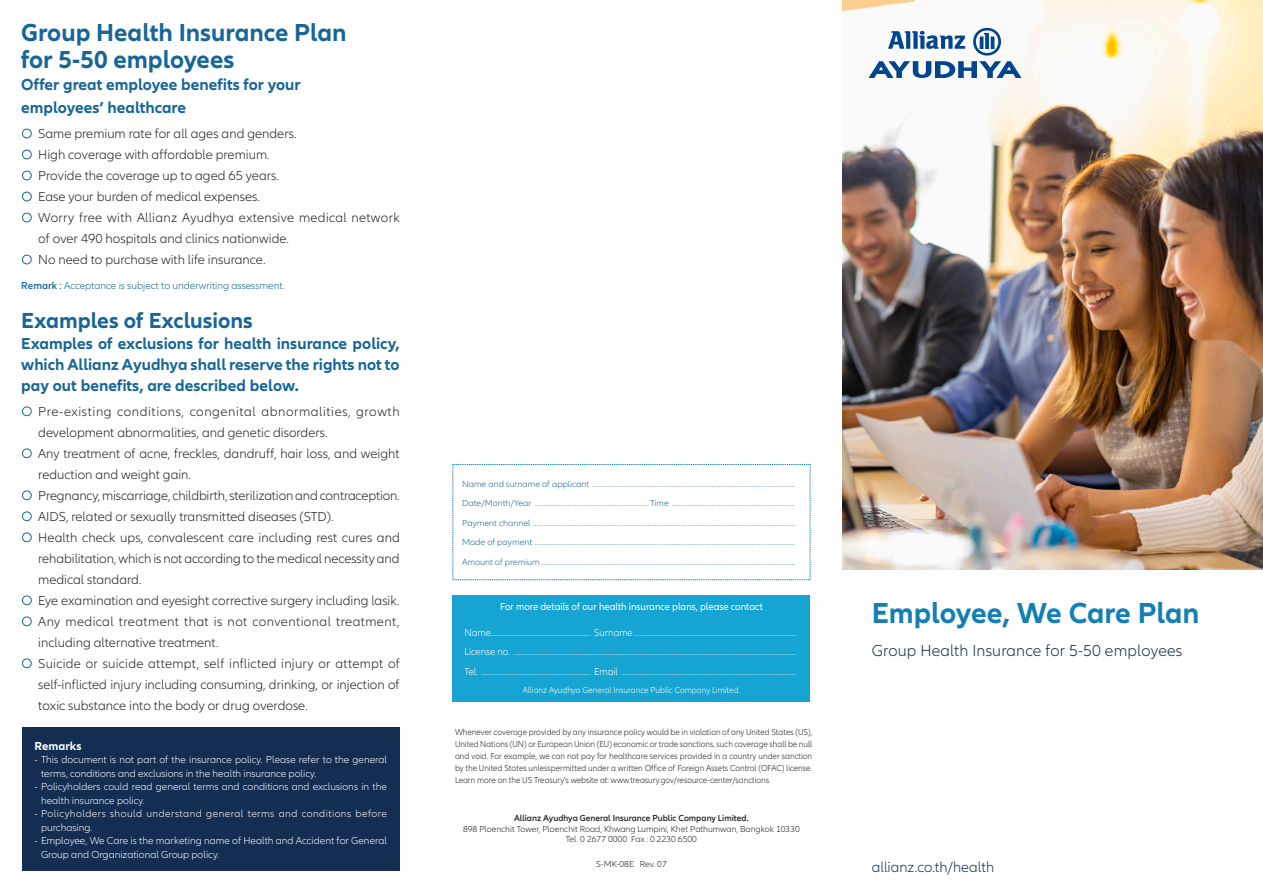
<style>
.page{position:relative;width:1263px;height:893px;background:#fff}
.page>*{position:absolute;margin:0;border:0;box-sizing:border-box;transform-origin:0 0}
.t1{font:700 30px "Allianz Neo";color:#147fb5}
.t2{font:700 25.5px/27px "Allianz Neo";color:#176695}
.t3{font:700 22.5px "Allianz Neo";color:#176695}
.t4{font:700 16.5px/21px "Allianz Neo";color:#176695}
.t5{font:300 16.5px "Allianz Neo";letter-spacing:.01em;color:#132d53}
.t6{font:300 15px "Allianz Neo";color:#132d53}
.t7{font:300 13.5px/21px "Allianz Neo";color:#231f20}
.t8{font:700 12px "Allianz Neo";color:#fff}
.t9{font:300 10.5px/19.5px "Allianz Neo";color:#fff;text-align:justify;scale:.95 1}
.t10{font:300 10.5px/13.5px "Allianz Neo";color:#fff}
.t11{font:300 10.5px/13.5px "Allianz Neo";letter-spacing:.04em;color:#fff}
.t12{font:10.5px "Allianz Neo";color:#fff;scale:.95 1}
.t13{font:300 10.5px "Allianz Neo";color:#176695}
.t14{font:300 9px/19.5px "Allianz Neo";color:#176695;text-align:justify}
.t15{font:300 9px/12px "Allianz Neo";color:#231f20;text-align:justify;scale:.94 1}
.t16{font:300 9px/10.8px "Allianz Neo";color:#231f20;text-align:center}
.t17{font:300 9px "Allianz Neo";color:#fff;scale:.95 1}
.t18{font:600 9px "Allianz Neo";color:#231f20}
.s1{font-weight:600}
.s2{font-weight:400}
</style>
<div class="page">
<div style="left:22px;top:129px;width:10px;height:9px;border:1px solid #176695;border-radius:50%"></div>
<div style="left:22px;top:150px;width:10px;height:9px;border:1px solid #176695;border-radius:50%"></div>
<div style="left:22px;top:171px;width:10px;height:9px;border:1px solid #176695;border-radius:50%"></div>
<div style="left:22px;top:192px;width:10px;height:9px;border:1px solid #176695;border-radius:50%"></div>
<div style="left:22px;top:213px;width:10px;height:9px;border:1px solid #176695;border-radius:50%"></div>
<div style="left:22px;top:255px;width:10px;height:9px;border:1px solid #176695;border-radius:50%"></div>
<div style="left:22px;top:406px;width:10px;height:10px;border:1px solid #176695;border-radius:50%"></div>
<div style="left:22px;top:448px;width:10px;height:10px;border:1px solid #176695;border-radius:50%"></div>
<div style="left:22px;top:490px;width:10px;height:10px;border:1px solid #176695;border-radius:50%"></div>
<div style="left:22px;top:511px;width:10px;height:10px;border:1px solid #176695;border-radius:50%"></div>
<div style="left:22px;top:532px;width:10px;height:10px;border:1px solid #176695;border-radius:50%"></div>
<div style="left:22px;top:595px;width:10px;height:10px;border:1px solid #176695;border-radius:50%"></div>
<div style="left:22px;top:616px;width:10px;height:10px;border:1px solid #176695;border-radius:50%"></div>
<div style="left:22px;top:658px;width:10px;height:10px;border:1px solid #176695;border-radius:50%"></div>
<div style="left:22px;top:727px;width:378px;height:144px;background:#132d53"></div>
<img style="left:842px;top:0;width:421px;height:570px">
<svg style="left:868px;top:28px;width:153px;height:50px"></svg>
<div style="left:453px;top:595px;width:357px;height:107px;background:#16a5d2"></div>
<svg style="left:452px;top:464px;width:359px;height:116px"></svg>
<h2 class="t2" style="left:21px;top:19px;width:327px">Group Health Insurance Plan for 5-50 employees</h2>
<p class="t4" style="left:21px;top:74px;width:281px;line-height:22.5px">Offer great employee benefits for your employees’ healthcare</p>
<p class="t7" style="left:38px;top:123px;width:363px">Same premium rate for all ages and genders.<br>High coverage with affordable premium.<br>Provide the coverage up to aged 65 years.<br>Ease your burden of medical expenses.<br>Worry free with Allianz Ayudhya extensive medical network of over 490 hospitals and clinics nationwide.<br>No need to purchase with life insurance.</p>
<p class="t13" style="left:21px;top:280px;width:265px"><span class="s1">Remark</span> <span class="s2">:</span> Acceptance is subject to underwriting assessment.</p>
<h3 class="t3" style="left:21px;top:307px;width:233px">Examples of Exclusions</h3>
<p class="t4" style="left:21px;top:333px;width:380px;text-align:justify">Examples of exclusions for health insurance policy, which Allianz Ayudhya shall reserve the rights not to pay out benefits, are described below.</p>
<p class="t7" style="left:38px;top:401px;width:363px">Pre-existing conditions, congenital abnormalities, growth development abnormalities, and genetic disorders.<br>Any treatment of acne, freckles, dandruff, hair loss, and weight reduction and weight gain.<br>Pregnancy, miscarriage, childbirth, sterilization and contraception.<br>AIDS, related or sexually transmitted diseases (STD).<br>Health check ups, convalescent care including rest cures and rehabilitation, which is not according to the medical necessity and medical standard.<br>Eye examination and eyesight corrective surgery including lasik.<br>Any medical treatment that is not conventional treatment, including alternative treatment.<br>Suicide or suicide attempt, self inflicted injury or attempt of self-inflicted injury including consuming, drinking, or injection of toxic substance into the body or drug overdose.</p>
<p class="t8" style="left:35px;top:739px;width:48px">Remarks</p>
<p class="t10" style="left:41px;top:753px;width:347px;text-indent:-6px">- This document is not part of the insurance policy. Please refer to the general terms, conditions and exclusions in the health insurance policy.</p>
<p class="t10" style="left:41px;top:780px;width:347px;text-indent:-6px">- Policyholders could read general terms and conditions and exclusions in the health insurance policy.</p>
<p class="t11" style="left:41px;top:807px;width:347px;text-indent:-6px">- Policyholders should understand general terms and conditions before purchasing.</p>
<p class="t10" style="left:41px;top:834px;width:347px;text-indent:-6px">- Employee, We Care is the marketing name of Health and Accident for General<br>Group and Organizational Group policy.</p>
<p class="t14" style="left:462px;top:474px;width:335px">Name and surname of applicant .....................................................................................................................<br>Date/Month/Year ................................................................. Time .......................................................................<br>Payment channel .......................................................................................................................................................<br>Mode of payment ......................................................................................................................................................<br>Amount of premium ..................................................................................................................................................</p>
<p class="t12" style="left:500px;top:601px;width:278px">For more details of our health insurance plans, please contact</p>
<p class="t9" style="left:465px;top:623px;width:351px">Name..................................................... Surname ......................................................................................<br>License no. ......................................................................................................................................................<br>Tel. .......................................................... Email .............................................................................................</p>
<p class="t17" style="left:523px;top:685px;width:230px">Allianz Ayudhya General Insurance Public Company Limited.</p>
<p class="t15" style="left:455px;top:726px;width:381px">Whenever coverage provided by any insurance policy would be in violation of any United States (US), United Nations (UN) or European Union (EU) economic or trade sanctions, such coverage shall be null and void. For example, we can not pay for healthcare services provided in a country under sanction by the United States unlesspermitted under a written Office of Foreign Assets Control (OFAC) license.<br>Learn more on the US Treasury’s website at: www.treasury.gov/resource-center/sanctions.</p>
<p class="t18" style="left:514px;top:813px;width:236px">Allianz Ayudhya General Insurance Public Company Limited.</p>
<p class="t16" style="left:463px;top:823px;width:338px">898 Ploenchit Tower, Ploenchit Road, Khwang Lumpini, Khet Pathumwan, Bangkok 10330<br>Tel. 0 2677 0000 Fax : 0 2230 6500</p>
<p class="t16" style="left:596px;top:859px;width:72px">S-MK-08E Rev. 07</p>
<h1 class="t1" style="left:872px;top:595px;width:329px">Employee, We Care Plan</h1>
<p class="t5" style="left:872px;top:642px;width:312px">Group Health Insurance for 5-50 employees</p>
<p class="t6" style="left:872px;top:858px;width:124px">allianz.co.th/health</p>
</div>
